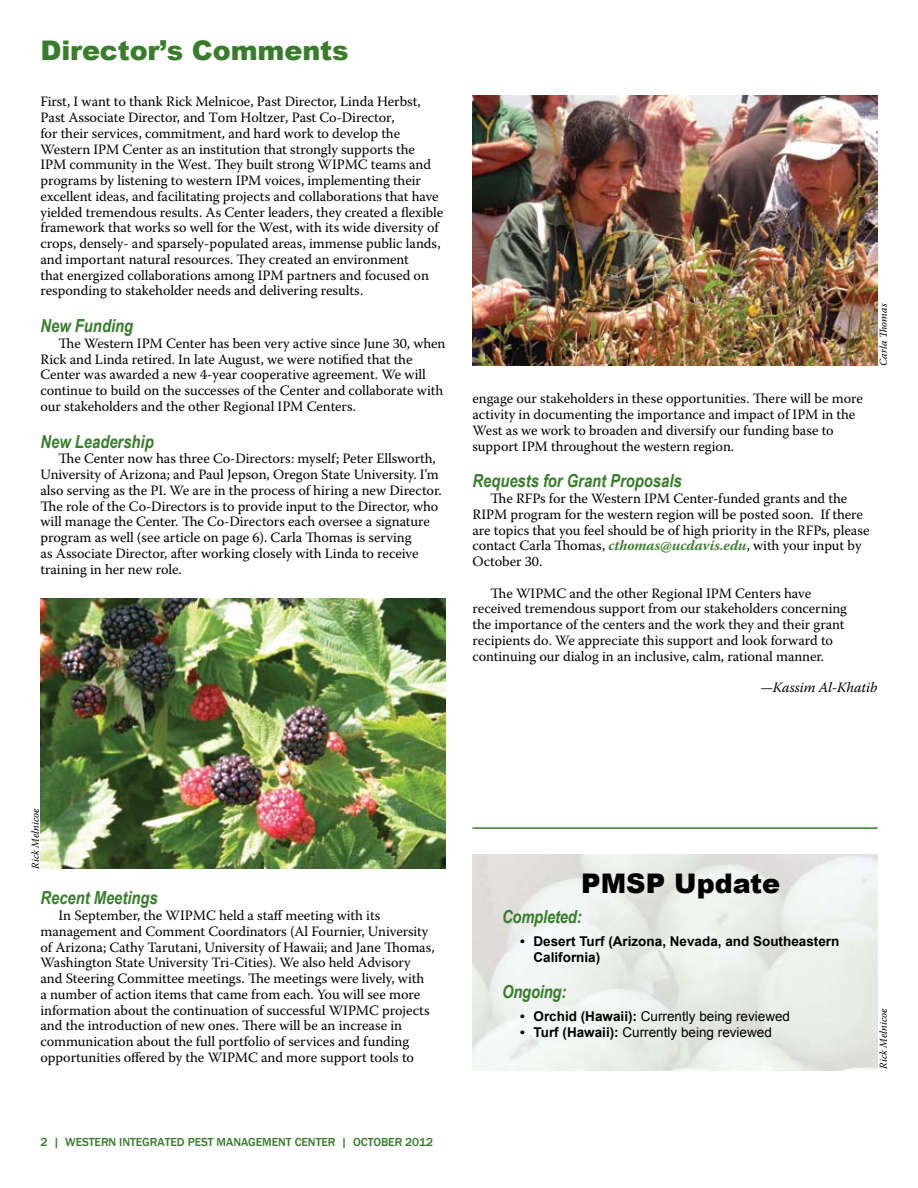
<style>
.page{position:relative;width:918px;height:1188px;background:#fff}
.page>*{position:absolute;margin:0;border:0;box-sizing:border-box;transform-origin:0 0}
.t1{font:900 27px "Arial";letter-spacing:-.005em;color:#387c2c}
.t2{font:900 27px "Arial";color:#000}
.t3{font:italic 700 18px "Arial Narrow";color:#387c2c}
.t4{font:14.25px/15.8px "Warnock Pro";letter-spacing:-.005em;color:#000}
.t5{font:italic 14.25px "Warnock Pro";letter-spacing:-.005em;color:#000}
.t6{font:13.5px "Arial";color:#000}
.t7{font:700 13.5px/16.5px "Arial";color:#000}
.t8{font:500 12px "Franklin Gothic";letter-spacing:-.005em;color:#387c2c}
.t9{font:italic 10.5px "Warnock Pro";color:#000}
.s1{font-weight:700;font-style:italic;color:#387c2c}
.s2{font-weight:700}
</style>
<div class="page">
<hr style="left:472px;top:827px;width:406px;height:2px;background:#387c2c">
<img style="left:472px;top:96px;width:406px;height:270px">
<img style="left:40px;top:598px;width:405px;height:270px">
<h1 class="t1" style="left:40px;top:31px;width:310px">Director’s Comments</h1>
<p class="t4" style="left:40px;top:94px;width:404px">First, I want to thank Rick Melnicoe, Past Director, Linda Herbst, Past Associate Director, and Tom Holtzer, Past Co-Director,<br>for their services, commitment, and hard work to develop the Western IPM Center as an institution that strongly supports the IPM community in the West. They built strong WIPMC teams and programs by listening to western IPM voices, implementing their excellent ideas, and facilitating projects and collaborations that have yielded tremendous results. As Center leaders, they created a flexible framework that works so well for the West, with its wide diversity of crops, densely- and sparsely-populated areas, immense public lands, and important natural resources. They created an environment<br>that energized collaborations among IPM partners and focused on responding to stakeholder needs and delivering results.</p>
<p class="t3" style="left:40px;top:312px;width:94px">New Funding</p>
<p class="t4" style="left:41px;top:335px;width:407px;text-indent:18px">The Western IPM Center has been very active since June 30, when Rick and Linda retired. In late August, we were notified that the Center was awarded a new 4-year cooperative agreement. We will continue to build on the successes of the Center and collaborate with our stakeholders and the other Regional IPM Centers.</p>
<p class="t3" style="left:40px;top:428px;width:115px">New Leadership</p>
<p class="t4" style="left:41px;top:451px;width:403px;text-indent:18px">The Center now has three Co-Directors: myself; Peter Ellsworth, University of Arizona; and Paul Jepson, Oregon State University. I’m also serving as the PI. We are in the process of hiring a new Director.<br>The role of the Co-Directors is to provide input to the Director, who will manage the Center. The Co-Directors each oversee a signature program as well (see article on page 6). Carla Thomas is serving<br>as Associate Director, after working closely with Linda to receive training in her new role.</p>
<p class="t9" style="left:877px;top:366px;width:64px;rotate:-90deg">Carla Thomas</p>
<p class="t4" style="left:472px;top:391px;width:392px">engage our stakeholders in these opportunities. There will be more activity in documenting the importance and impact of IPM in the West as we work to broaden and diversify our funding base to support IPM throughout the western region.</p>
<p class="t3" style="left:472px;top:468px;width:211px">Requests for Grant Proposals</p>
<p class="t4" style="left:473px;top:490px;width:398px;text-indent:18px">The RFPs for the Western IPM Center-funded grants and the RIPM program for the western region will be posted soon. If there are topics that you feel should be of high priority in the RFPs, please contact Carla Thomas, <span class="s1">cthomas@ucdavis.edu</span>, with your input by October 30.</p>
<p class="t4" style="left:473px;top:585px;width:376px;text-indent:18px">The WIPMC and the other Regional IPM Centers have received tremendous support from our stakeholders concerning the importance of the centers and the work they and their grant recipients do. We appreciate this support and look forward to continuing our dialog in an inclusive, calm, rational manner.</p>
<p class="t5" style="left:760px;top:679px;width:119px">—Kassim Al-Khatib</p>
<p class="t9" style="left:29px;top:868px;width:62px;rotate:-90deg">Rick Melnicoe</p>
<p class="t3" style="left:40px;top:885px;width:119px">Recent Meetings</p>
<p class="t4" style="left:41px;top:907px;width:396px;text-indent:18px">In September, the WIPMC held a staff meeting with its management and Comment Coordinators (Al Fournier, University of Arizona; Cathy Tarutani, University of Hawaii; and Jane Thomas, Washington State University Tri-Cities). We also held Advisory and Steering Committee meetings. The meetings were lively, with<br>a number of action items that came from each. You will see more information about the continuation of successful WIPMC projects and the introduction of new ones. There will be an increase in communication about the full portfolio of services and funding opportunities offered by the WIPMC and more support tools to</p>
<p class="t8" style="left:40px;top:1135px;width:394px">2 | WESTERN INTEGRATED PEST MANAGEMENT CENTER | OCTOBER 2012</p>
<h1 class="t2" style="left:581px;top:864px;width:201px">PMSP Update</h1>
<p class="t3" style="left:502px;top:903px;width:81px">Completed:</p>
<p class="t7" style="left:534px;top:933px;width:307px;text-indent:-14px">• Desert Turf (Arizona, Nevada, and Southeastern<br>California)</p>
<p class="t3" style="left:502px;top:978px;width:66px">Ongoing:</p>
<p class="t6" style="left:520px;top:1007px;width:272px"><span class="s2">• Orchid (Hawaii):</span> Currently being reviewed</p>
<p class="t6" style="left:520px;top:1024px;width:253px"><span class="s2">• Turf (Hawaii):</span> Currently being reviewed</p>
<p class="t9" style="left:877px;top:1069px;width:62px;rotate:-90deg">Rick Melnicoe</p>
</div>
